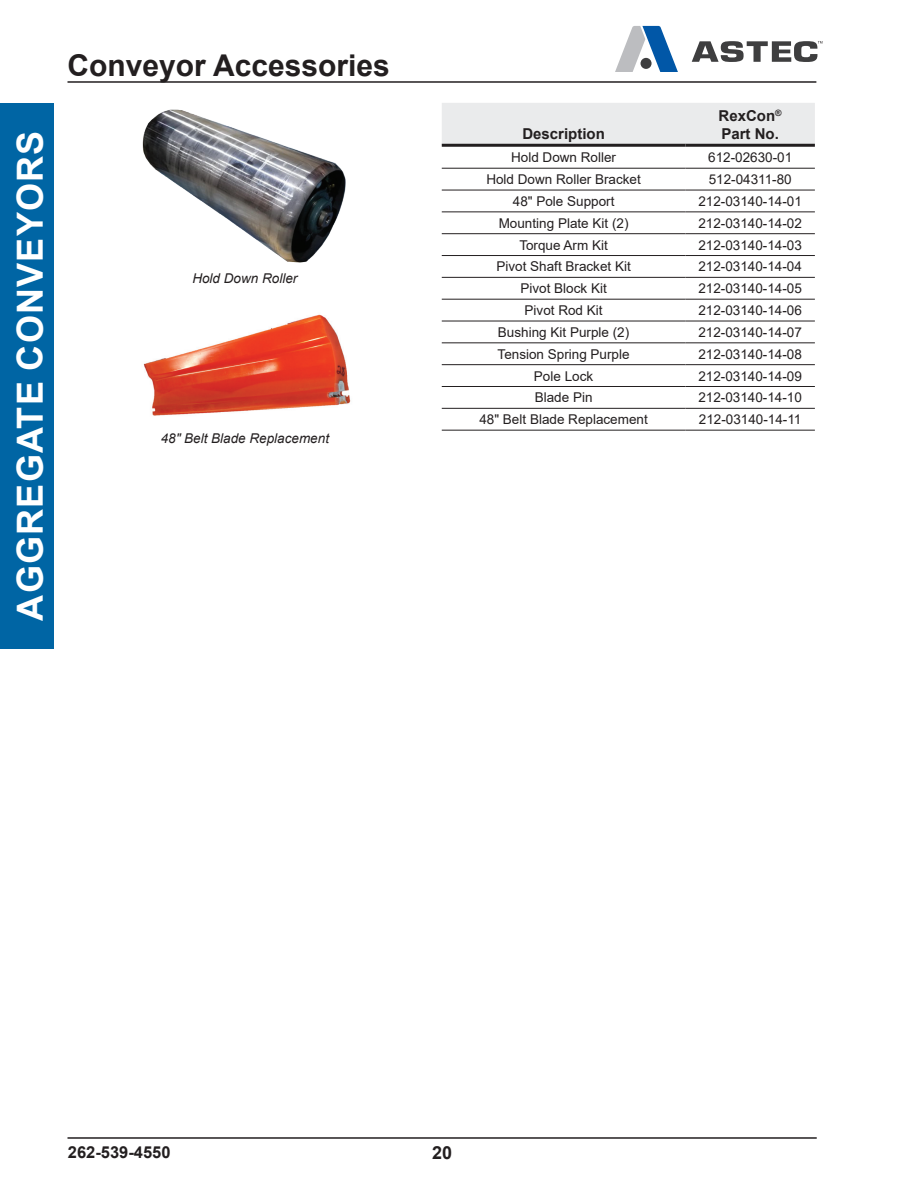
<style>
.page{position:relative;width:918px;height:1188px;background:#fff}
.page>*{position:absolute;margin:0;border:0;box-sizing:border-box;transform-origin:0 0}
.t1{font:700 36px "Arial";letter-spacing:.035em;color:#fff}
.t2{font:700 30px "Arial";color:#231f20}
.t3{font:700 18px "Arial";color:#231f20}
.t4{font:700 16.5px "Arial";color:#231f20}
.t5{font:700 15px/18px "Arial";color:#231f20}
.t6{font:13.5px "Arial";color:#231f20}
.t7{font:italic 13.5px "Arial";color:#231f20}
</style>
<div class="page">
<svg style="left:615px;top:26px;width:63px;height:45px"></svg>
<div style="left:641px;top:58px;width:11px;height:11px;background:#3e3e3f;border-radius:50%"></div>
<svg style="left:692px;top:41px;width:131px;height:21px"></svg>
<hr style="left:68px;top:1137px;width:749px;height:2px;background:#231f20">
<div style="left:0;top:103px;width:54px;height:545px;background:#0065a4"></div>
<hr style="left:68px;top:81px;width:748px;height:2px;background:#231f20">
<div style="left:442px;top:103px;width:373px;height:41px;background:#eaebec"></div>
<hr style="left:442px;top:144px;width:244px;height:3px;background:#231f20">
<hr style="left:686px;top:144px;width:129px;height:3px;background:#231f20">
<hr style="left:442px;top:168px;width:244px;height:1px;background:#231f20">
<hr style="left:686px;top:168px;width:129px;height:1px;background:#231f20">
<hr style="left:442px;top:190px;width:244px;height:1px;background:#231f20">
<hr style="left:686px;top:190px;width:129px;height:1px;background:#231f20">
<hr style="left:442px;top:211px;width:244px;height:1px;background:#231f20">
<hr style="left:686px;top:211px;width:129px;height:1px;background:#231f20">
<hr style="left:442px;top:233px;width:244px;height:1px;background:#231f20">
<hr style="left:686px;top:233px;width:129px;height:1px;background:#231f20">
<hr style="left:442px;top:255px;width:244px;height:1px;background:#231f20">
<hr style="left:686px;top:255px;width:129px;height:1px;background:#231f20">
<hr style="left:442px;top:277px;width:244px;height:1px;background:#231f20">
<hr style="left:686px;top:277px;width:129px;height:1px;background:#231f20">
<hr style="left:442px;top:299px;width:244px;height:1px;background:#231f20">
<hr style="left:686px;top:299px;width:129px;height:1px;background:#231f20">
<hr style="left:442px;top:321px;width:244px;height:1px;background:#231f20">
<hr style="left:686px;top:321px;width:129px;height:1px;background:#231f20">
<hr style="left:442px;top:342px;width:244px;height:1px;background:#231f20">
<hr style="left:686px;top:342px;width:129px;height:1px;background:#231f20">
<hr style="left:442px;top:364px;width:244px;height:1px;background:#231f20">
<hr style="left:686px;top:364px;width:129px;height:1px;background:#231f20">
<hr style="left:442px;top:386px;width:244px;height:1px;background:#231f20">
<hr style="left:686px;top:386px;width:129px;height:1px;background:#231f20">
<hr style="left:442px;top:408px;width:244px;height:1px;background:#231f20">
<hr style="left:686px;top:408px;width:129px;height:1px;background:#231f20">
<hr style="left:442px;top:430px;width:244px;height:1px;background:#231f20">
<hr style="left:686px;top:430px;width:129px;height:1px;background:#231f20">
<img style="left:143px;top:314px;width:208px;height:102px">
<img style="left:142px;top:109px;width:204px;height:154px">
<h1 class="t1" style="left:5px;top:621px;width:492px;rotate:-90deg">AGGREGATE CONVEYORS</h1>
<h2 class="t2" style="left:68px;top:44px;width:324px">Conveyor Accessories</h2>
<p class="t7" style="left:192px;top:270px;width:107px">Hold Down Roller</p>
<p class="t7" style="left:161px;top:429px;width:170px">48" Belt Blade Replacement</p>
<p class="t5" style="left:522px;top:124px;width:84px">Description</p>
<p class="t5" style="left:719px;top:106px;width:65px">RexCon<sup>®<br></sup>Part No.</p>
<p class="t6" style="left:511px;top:148px;width:107px">Hold Down Roller</p>
<p class="t6" style="left:708px;top:148px;width:86px">612-02630-01</p>
<p class="t6" style="left:486px;top:170px;width:156px">Hold Down Roller Bracket</p>
<p class="t6" style="left:709px;top:170px;width:85px">512-04311-80</p>
<p class="t6" style="left:513px;top:192px;width:103px">48" Pole Support</p>
<p class="t6" style="left:698px;top:192px;width:105px">212-03140-14-01</p>
<p class="t6" style="left:499px;top:214px;width:131px">Mounting Plate Kit (2)</p>
<p class="t6" style="left:698px;top:214px;width:105px">212-03140-14-02</p>
<p class="t6" style="left:519px;top:235px;width:90px">Torque Arm Kit</p>
<p class="t6" style="left:698px;top:235px;width:105px">212-03140-14-03</p>
<p class="t6" style="left:496px;top:257px;width:136px">Pivot Shaft Bracket Kit</p>
<p class="t6" style="left:698px;top:257px;width:105px">212-03140-14-04</p>
<p class="t6" style="left:520px;top:279px;width:88px">Pivot Block Kit</p>
<p class="t6" style="left:698px;top:279px;width:105px">212-03140-14-05</p>
<p class="t6" style="left:525px;top:301px;width:80px">Pivot Rod Kit</p>
<p class="t6" style="left:698px;top:301px;width:105px">212-03140-14-06</p>
<p class="t6" style="left:498px;top:323px;width:133px">Bushing Kit Purple (2)</p>
<p class="t6" style="left:698px;top:323px;width:105px">212-03140-14-07</p>
<p class="t6" style="left:498px;top:345px;width:134px">Tension Spring Purple</p>
<p class="t6" style="left:698px;top:345px;width:105px">212-03140-14-08</p>
<p class="t6" style="left:534px;top:366px;width:61px">Pole Lock</p>
<p class="t6" style="left:698px;top:366px;width:105px">212-03140-14-09</p>
<p class="t6" style="left:535px;top:388px;width:59px">Blade Pin</p>
<p class="t6" style="left:698px;top:388px;width:105px">212-03140-14-10</p>
<p class="t6" style="left:479px;top:410px;width:170px">48" Belt Blade Replacement</p>
<p class="t6" style="left:699px;top:410px;width:104px">212-03140-14-11</p>
<p class="t4" style="left:68px;top:1141px;width:104px">262-539-4550</p>
<h3 class="t3" style="left:432px;top:1140px;width:22px">20</h3>
</div>
